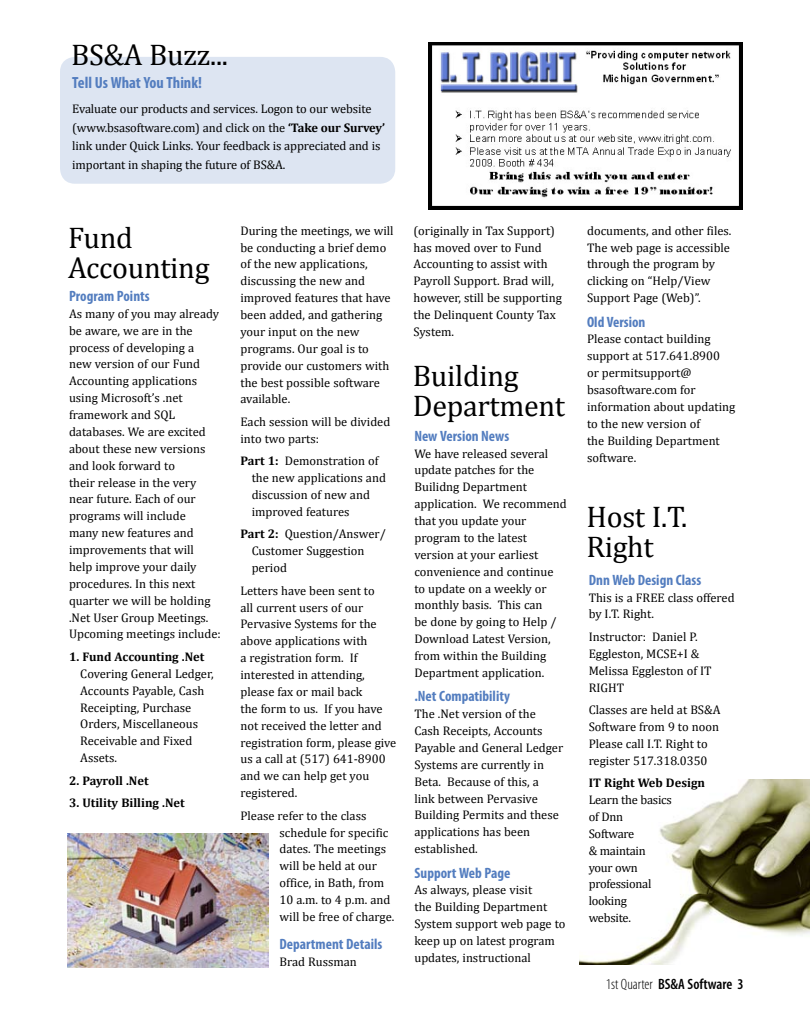
<style>
.page{position:relative;width:810px;height:1035px;background:#fff}
.page>*{position:absolute;margin:0;border:0;box-sizing:border-box;transform-origin:0 0}
.t1{font:30px/30px "Cambria";letter-spacing:-.01em;color:#000}
.t2{font:700 condensed 16.25px "Myriad Pro";color:#537dbf}
.t3{font:700 condensed 15px "Myriad Pro";color:#537dbf}
.t4{font:600 condensed 15px "Myriad Pro";color:#000}
.t5{font:12.5px/16.9px "Cambria";color:#000}
.t6{font:12.5px/16.9px "Cambria";letter-spacing:-.02em;color:#000}
.t7{font:700 12.5px "Cambria";color:#000}
.s1{font-weight:700}
.s2{font-weight:300}
</style>
<div class="page">
<img style="left:68px;top:833px;width:200px;height:134px">
<img style="left:579px;top:779px;width:231px;height:186px">
<img style="left:428px;top:42px;width:314px;height:167px">
<div style="left:60px;top:57px;width:335px;height:127px;background:#dde5f2;border-radius:15px"></div>
<h1 class="t1" style="left:71px;top:39px;width:159px">BS&amp;A Buzz...</h1>
<h2 class="t2" style="left:72px;top:73px;width:131px">Tell Us What You Think!</h2>
<p class="t5" style="left:72px;top:99px;width:314px;line-height:18.8px">Evaluate our products and services. Logon to our website (www.bsasoftware.com) and click on the <span class="s1">‘Take our Survey’ </span>link under Quick Links. Your feedback is appreciated and is important in shaping the future of BS&amp;A.</p>
<h1 class="t1" style="left:68px;top:223px;width:143px">Fund<br>Accounting</h1>
<p class="t3" style="left:69px;top:287px;width:82px">Program Points</p>
<p class="t5" style="left:69px;top:305px;width:153px">As many of you may already be aware, we are in the process of developing a<br>new version of our Fund<br>Accounting applications using Microsoft’s .net framework and SQL databases. We are excited about these new versions and look forward to<br>their release in the very near future. Each of our programs will include<br>many new features and improvements that will<br>help improve your daily procedures. In this next quarter we will be holding .Net User Group Meetings.<br>Upcoming meetings include:</p>
<p class="t7" style="left:69px;top:649px;width:137px">1. Fund Accounting .Net</p>
<p class="t5" style="left:80px;top:665px;width:135px">Covering General Ledger,<br>Accounts Payable, Cash<br>Receipting, Purchase<br>Orders, Miscellaneous<br>Receivable and Fixed<br>Assets.</p>
<p class="t7" style="left:69px;top:773px;width:81px">2. Payroll .Net</p>
<p class="t7" style="left:69px;top:795px;width:117px">3. Utility Billing .Net</p>
<p class="t5" style="left:240px;top:222px;width:155px">During the meetings, we will be conducting a brief demo of the new applications, discussing the new and improved features that have been added, and gathering your input on the new programs. Our goal is to provide our customers with the best possible software available.</p>
<p class="t5" style="left:240px;top:413px;width:151px">Each session will be divided into two parts:</p>
<p class="t5" style="left:252px;top:453px;width:136px;text-indent:-11px"><span class="s1">Part 1:</span> Demonstration of the new applications and discussion of new and improved features</p>
<p class="t5" style="left:252px;top:526px;width:136px;text-indent:-11px"><span class="s1">Part 2:</span> Question/Answer/<br>Customer Suggestion period</p>
<p class="t5" style="left:240px;top:582px;width:157px">Letters have been sent to<br>all current users of our<br>Pervasive Systems for the above applications with<br>a registration form. If interested in attending, please fax or mail back<br>the form to us. If you have not received the letter and registration form, please give us a call at (517) 641-8900 and we can help get you registered.</p>
<p class="t5" style="left:280px;top:807px;width:116px;text-indent:-39px">Please refer to the class schedule for specific dates. The meetings will be held at our office, in Bath, from<br>10 a.m. to 4 p.m. and will be free of charge.</p>
<p class="t3" style="left:280px;top:935px;width:104px">Department Details</p>
<p class="t5" style="left:280px;top:953px;width:79px">Brad Russman</p>
<p class="t5" style="left:414px;top:222px;width:150px">(originally in Tax Support) has moved over to Fund<br>Accounting to assist with<br>Payroll Support. Brad will, however, still be supporting the Delinquent County Tax<br>System.</p>
<h1 class="t1" style="left:413px;top:360px;width:154px">Building<br>Department</h1>
<p class="t3" style="left:414px;top:426px;width:96px">New Version News</p>
<p class="t5" style="left:414px;top:445px;width:154px">We have released several update patches for the<br>Builidng Department application. We recommend that you update your program to the latest version at your earliest convenience and continue to update on a weekly or monthly basis. This can<br>be done by going to Help /<br>Download Latest Version, from within the Building<br>Department application.</p>
<p class="t3" style="left:414px;top:687px;width:97px">.Net Compatibility</p>
<p class="t5" style="left:414px;top:705px;width:150px">The .Net version of the<br>Cash Receipts, Accounts<br>Payable and General Ledger<br>Systems are currently in<br>Beta. Because of this, a<br>link between Pervasive<br>Building Permits and these applications has been established.</p>
<p class="t3" style="left:414px;top:863px;width:97px">Support Web Page</p>
<p class="t5" style="left:414px;top:882px;width:152px">As always, please visit<br>the Building Department<br>System support web page to keep up on latest program updates, instructional</p>
<p class="t5" style="left:587px;top:222px;width:146px">documents, and other files.<br>The web page is accessible through the program by clicking on “Help/View<br>Support Page (Web)”.</p>
<p class="t3" style="left:587px;top:312px;width:60px">Old Version</p>
<p class="t5" style="left:587px;top:331px;width:150px">Please contact building support at 517.641.8900<br>or permitsupport@ bsasoftware.com for information about updating to the new version of<br>the Building Department software.</p>
<h1 class="t1" style="left:586px;top:502px;width:102px">Host I.T.<br>Right</h1>
<p class="t3" style="left:589px;top:570px;width:114px">Dnn Web Design Class</p>
<p class="t5" style="left:589px;top:589px;width:148px">This is a FREE class offered by I.T. Right.</p>
<p class="t5" style="left:589px;top:628px;width:125px">Instructor: Daniel P.<br>Eggleston, MCSE+I &amp;<br>Melissa Eggleston of IT<br>RIGHT</p>
<p class="t5" style="left:589px;top:701px;width:133px">Classes are held at BS&amp;A<br>Software from 9 to noon<br>Please call I.T. Right to register 517.318.0350</p>
<p class="t7" style="left:589px;top:775px;width:118px">IT Right Web Design</p>
<p class="t6" style="left:589px;top:791px;width:85px">Learn the basics of Dnn<br>Software<br>&amp; maintain your own professional looking website.</p>
<p class="t4" style="left:606px;top:975px;width:140px"><span class="s2">1st Quarter</span> BS&amp;A Software 3</p>
</div>
